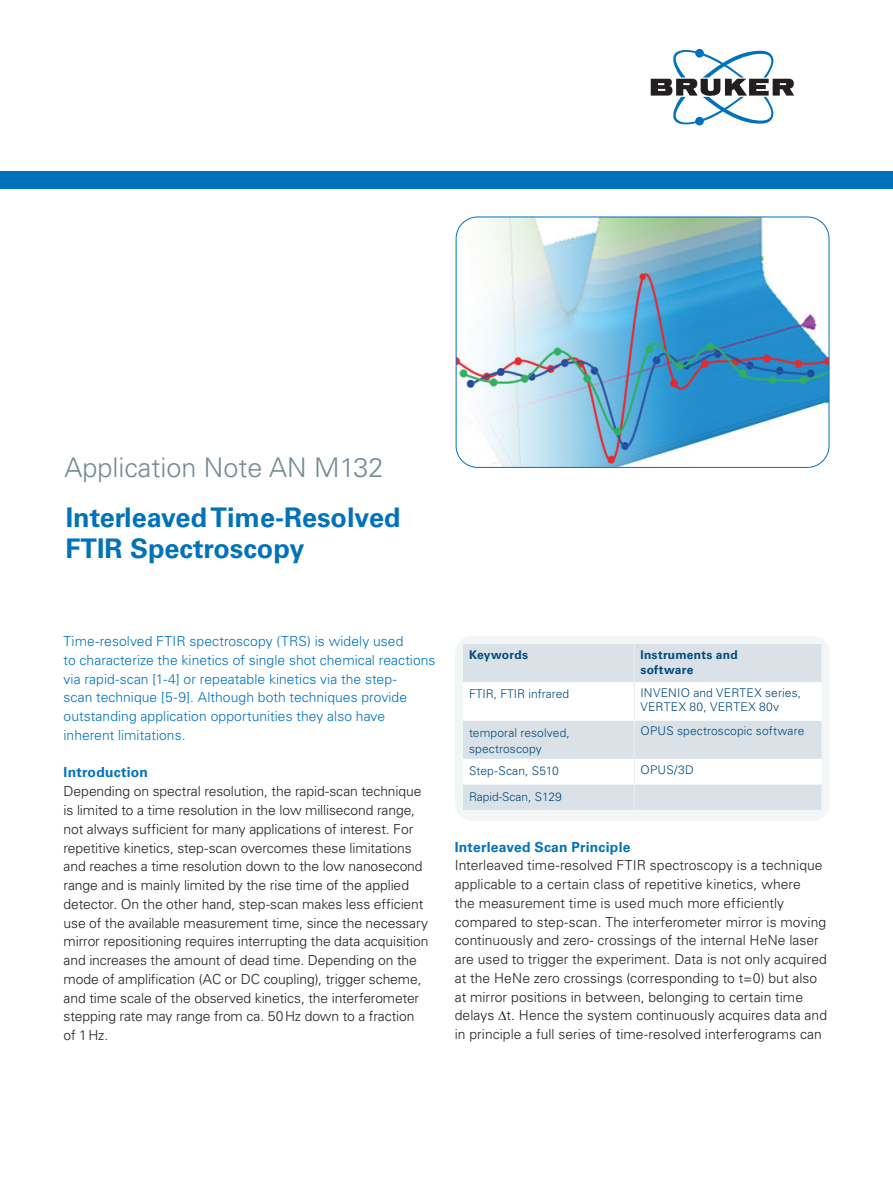
<style>
.page{position:relative;width:893px;height:1187px;background:#fff}
.page>*{position:absolute;margin:0;border:0;box-sizing:border-box;transform-origin:0 0}
.t1{font:700 27px/31.5px "Univers LT Std";color:#0072bc}
.t2{font:300 27px "Univers LT Std";color:#738a95}
.t3{font:300 13.8px/18.8px "Univers LT Std";letter-spacing:-.005em;color:#231f20}
.t4{font:300 13.8px/18.8px "Univers LT Std";letter-spacing:.005em;color:#0072bc}
.t5{font:700 13.8px "Univers LT Std";letter-spacing:.015em;color:#0072bc}
.t6{font:300 12px/14.4px "Univers LT Std";letter-spacing:.01em;color:#004a7f}
.t7{font:700 12px/15.8px "Univers LT Std";letter-spacing:.025em;color:#004a7f}
</style>
<div class="page">
<div style="left:0;top:171px;width:893px;height:17px;background:#0072bc"></div>
<svg style="left:651px;top:49px;width:143px;height:76px"></svg>
<div style="left:455px;top:636px;width:375px;height:185px;background:#f3f6f7;border-radius:17px"></div>
<div style="left:463px;top:644px;width:358px;height:38px;background:#dae2e7"></div>
<hr style="left:634px;top:644px;width:1px;height:38px;background:#e7eef1">
<svg style="left:463px;top:683px;width:358px;height:126px"></svg>
<img style="left:456px;top:218px;width:373px;height:249px">
<div style="left:456px;top:216px;width:373px;height:252px;border:1px solid #0072bc;border-radius:22px"></div>
<h1 class="t2" style="left:64px;top:451px;width:321px">Application Note AN M132</h1>
<h1 class="t1" style="left:66px;top:502px;width:337px">Interleaved Time-Resolved<br>FTIR Spectroscopy</h1>
<p class="t4" style="left:64px;top:632px;width:373px">Time-resolved FTIR spectroscopy (TRS) is widely used<br>to characterize the kinetics of single shot chemical reactions via rapid-scan [1-4] or repeatable kinetics via the step-<br>scan technique [5-9]. Although both techniques provide outstanding application opportunities they also have inherent limitations.</p>
<p class="t5" style="left:64px;top:764px;width:86px">Introduction</p>
<p class="t3" style="left:64px;top:782px;width:366px">Depending on spectral resolution, the rapid-scan technique is limited to a time resolution in the low millisecond range, not always sufficient for many applications of interest. For repetitive kinetics, step-scan overcomes these limitations and reaches a time resolution down to the low nanosecond range and is mainly limited by the rise time of the applied detector. On the other hand, step-scan makes less efficient use of the available measurement time, since the necessary mirror repositioning requires interrupting the data acquisition and increases the amount of dead time. Depending on the mode of amplification (AC or DC coupling), trigger scheme, and time scale of the observed kinetics, the interferometer stepping rate may range from ca. 50Hz down to a fraction of 1Hz.</p>
<p class="t7" style="left:469px;top:646px;width:60px">Keywords</p>
<p class="t7" style="left:640px;top:646px;width:99px">Instruments and software</p>
<p class="t6" style="left:469px;top:687px;width:102px">FTIR, FTIR infrared</p>
<p class="t6" style="left:640px;top:685px;width:162px">INVENIO and VERTEX series,<br>VERTEX 80, VERTEX 80v</p>
<p class="t6" style="left:469px;top:724px;width:102px;line-height:15.8px">temporal resolved, spectroscopy</p>
<p class="t6" style="left:640px;top:723px;width:165px">OPUS spectroscopic software</p>
<p class="t6" style="left:469px;top:763px;width:91px">Step-Scan, S510</p>
<p class="t6" style="left:640px;top:762px;width:55px">OPUS/3D</p>
<p class="t6" style="left:469px;top:789px;width:94px">Rapid-Scan, S129</p>
<p class="t5" style="left:455px;top:838px;width:177px">Interleaved Scan Principle</p>
<p class="t3" style="left:455px;top:856px;width:374px">Interleaved time-resolved FTIR spectroscopy is a technique applicable to a certain class of repetitive kinetics, where<br>the measurement time is used much more efficiently compared to step-scan. The interferometer mirror is moving continuously and zero- crossings of the internal HeNe laser are used to trigger the experiment. Data is not only acquired at the HeNe zero crossings (corresponding to t=0) but also at mirror positions in between, belonging to certain time delays t. Hence the system continuously acquires data and in principle a full series of time-resolved interferograms can</p>
</div>
